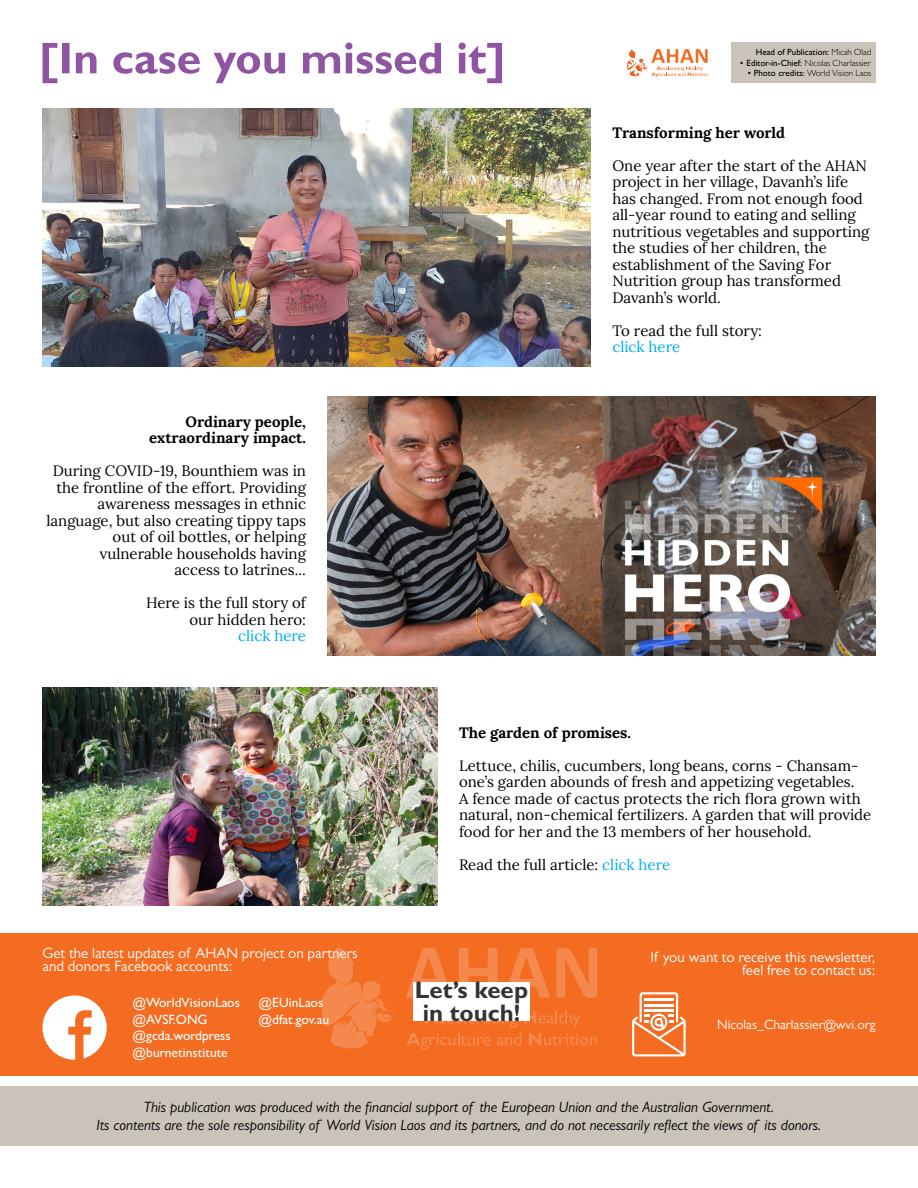
<style>
.page{position:relative;width:918px;height:1188px;background:#fff}
.page>*{position:absolute;margin:0;border:0;box-sizing:border-box;transform-origin:0 0}
.t1{font:700 24px/22.5px "Gill Sans";color:#343433;text-align:center}
.t2{font:15px/16.5px "Lora";color:#000}
.t3{font:italic 15px/18px "Gill Sans";color:#000;text-align:center}
.t4{font:15px/13.5px "Gill Sans";color:#fff}
.t5{font:700 15px/16.5px "Lora";color:#000;text-align:right}
.t6{font:15px "Lora";color:#00aeef}
.t7{font:500 13.5px/16.5px "Gill Sans";color:#fff}
.t8{font:13.5px "Gill Sans";color:#fff}
.t9{font:300 9px "Gill Sans";color:#000}
.t10{font:500 9px "Gill Sans";color:#000}
.s1{font-weight:300}
.s2{font-weight:500}
.s3{color:#00aeef}
</style>
<div class="page">
<div style="left:0;top:934px;width:918px;height:142px;background:#f36c21"></div>
<svg style="left:321px;top:948px;width:75px;height:101px"></svg>
<svg style="left:407px;top:948px;width:90px;height:50px"></svg>
<svg style="left:509px;top:948px;width:88px;height:50px"></svg>
<svg style="left:407px;top:1011px;width:190px;height:38px"></svg>
<div style="left:0;top:1086px;width:918px;height:59px;background:#cac3ba"></div>
<div style="left:731px;top:43px;width:144px;height:40px;background:#cac3ba"></div>
<div style="left:413px;top:982px;width:117px;height:39px;background:#fff"></div>
<svg style="left:43px;top:996px;width:64px;height:64px"></svg>
<svg style="left:632px;top:992px;width:54px;height:65px"></svg>
<svg style="left:626px;top:49px;width:82px;height:28px"></svg>
<svg style="left:43px;top:43px;width:459px;height:40px"></svg>
<img style="left:43px;top:108px;width:548px;height:259px">
<img style="left:327px;top:397px;width:548px;height:259px">
<img style="left:43px;top:687px;width:395px;height:218px">
<p class="t10" style="left:756px;top:47px;width:117px">Head of Publication: <span class="s1">Micah Olad</span></p>
<p class="t9" style="left:740px;top:58px;width:133px">• <span class="s2">Editor-in-Chief:</span> Nicolas Charlassier</p>
<p class="t9" style="left:747px;top:68px;width:126px">• <span class="s2">Photo credits:</span> World Vision Laos</p>
<p class="t5" style="left:149px;top:411px;width:158px">Ordinary people, extraordinary impact.</p>
<p class="t2" style="left:46px;top:461px;width:261px;text-align:right">During COVID-19, Bounthiem was in the frontline of the effort. Providing awareness messages in ethnic language, but also creating tippy taps out of oil bottles, or helping vulnerable households having<br>access to latrines...</p>
<p class="t2" style="left:146px;top:593px;width:161px;text-align:right">Here is the full story of our hidden hero:</p>
<p class="t6" style="left:238px;top:624px;width:69px">click here</p>
<p class="t5" style="left:612px;top:123px;width:174px">Transforming her world</p>
<p class="t2" style="left:612px;top:156px;width:259px">One year after the start of the AHAN project in her village, Davanh’s life has changed. From not enough food all-year round to eating and selling nutritious vegetables and supporting the studies of her children, the establishment of the Saving For<br>Nutrition group has transformed<br>Davanh’s world.</p>
<p class="t2" style="left:612px;top:321px;width:151px">To read the full story:</p>
<p class="t6" style="left:612px;top:336px;width:69px">click here</p>
<p class="t5" style="left:459px;top:723px;width:174px">The garden of promises.</p>
<p class="t2" style="left:459px;top:756px;width:414px">Lettuce, chilis, cucumbers, long beans, corns - Chansam&shy;one’s garden abounds of fresh and appetizing vegetables.<br>A fence made of cactus protects the rich flora grown with natural, non-chemical fertilizers. A garden that will provide food for her and the 13 members of her household.</p>
<p class="t2" style="left:459px;top:855px;width:213px">Read the full article: <span class="s3">click here</span></p>
<p class="t4" style="left:43px;top:946px;width:317px">Get the latest updates of AHAN project on partners and donors Facebook accounts:</p>
<p class="t4" style="left:651px;top:950px;width:226px;text-align:right">If you want to receive this newsletter, feel free to contact us:</p>
<p class="t7" style="left:133px;top:995px;width:109px">@WorldVisionLaos @AVSF.ONG @gcda.wordpress @burnetinstitute</p>
<p class="t7" style="left:259px;top:995px;width:72px">@EUinLaos @dfat.gov.au</p>
<h1 class="t1" style="left:415px;top:979px;width:115px">Let’s keep in touch!</h1>
<p class="t8" style="left:717px;top:1017px;width:160px">Nicolas_Charlassier@wvi.org</p>
<p class="t3" style="left:97px;top:1098px;width:726px">This publication was produced with the financial support of the European Union and the Australian Government.<br>Its contents are the sole responsibility of World Vision Laos and its partners, and do not necessarily reflect the views of its donors.</p>
</div>
